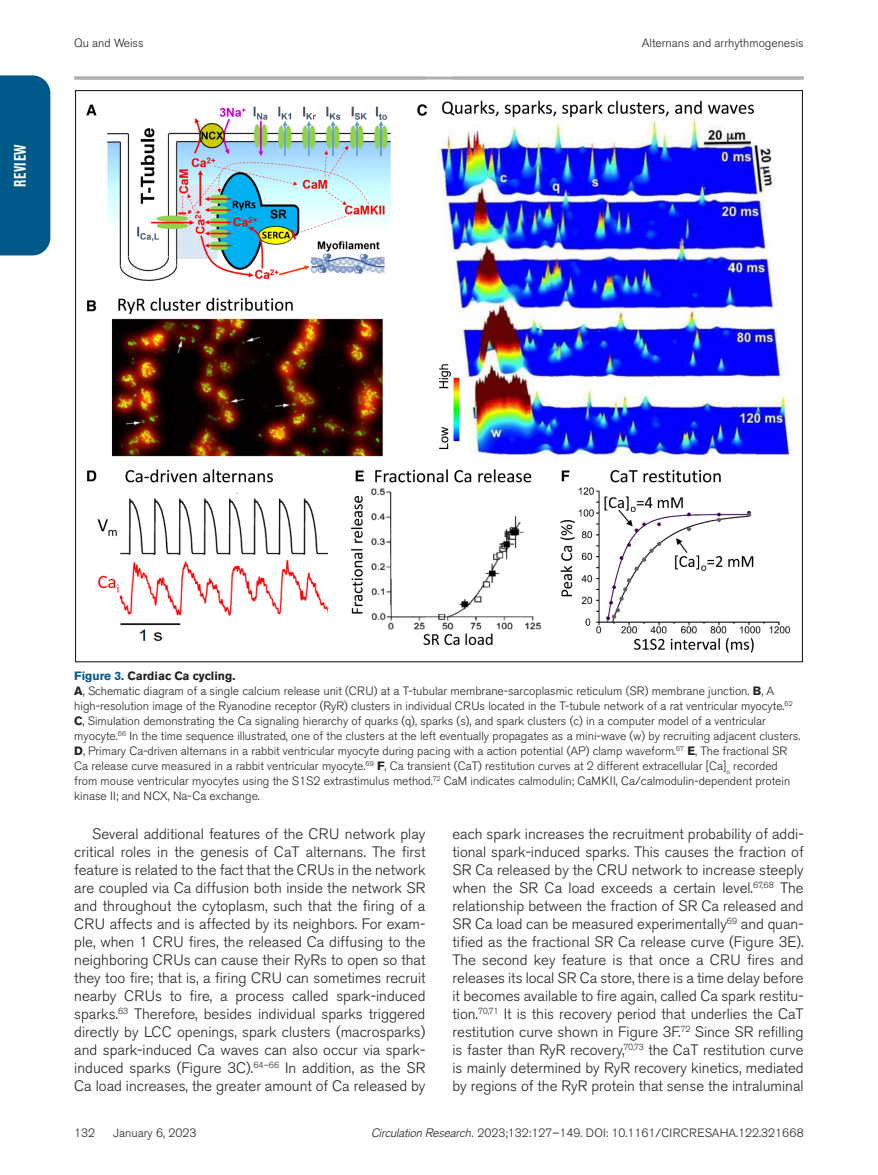
<style>
.page{position:relative;width:878px;height:1175px;background:#fff}
.page>*{position:absolute;margin:0;border:0;box-sizing:border-box;transform-origin:0 0}
.t1{font:700 condensed 16.5px "Akzidenz Grotesk BE";color:#fff;scale:.9 1}
.t2{font:300 15px/18px "Akzidenz Grotesk BE";color:#231f20;text-align:justify}
.t3{font:300 12px/15px "Akzidenz Grotesk BE";color:#231f20}
.s1{font-weight:700;color:#01598a}
.s2{font-weight:700}
.s3{font-family:"Akzidenz Grotesk";font-style:italic}
</style>
<div class="page">
<div style="left:0;top:75px;width:50px;height:180px;background:#01598a"></div>
<hr style="left:74px;top:76px;width:729px;height:4px;background:#b9babe">
<img style="left:75px;top:90px;width:728px;height:573px">
<p class="t1" style="left:11px;top:187px;width:48px;rotate:-90deg">Review</p>
<p class="t3" style="left:74px;top:36px;width:71px">Qu and Weiss</p>
<p class="t3" style="left:641px;top:36px;width:163px">Alternans and arrhythmogenesis</p>
<p class="t3" style="left:74px;top:669px;width:727px"><span class="s1">Figure 3.</span> <span class="s2">Cardiac Ca cycling.<br>A</span>, Schematic diagram of a single calcium release unit (CRU) at a T-tubular membrane-sarcoplasmic reticulum (SR) membrane junction. <span class="s2">B</span>, A high-resolution image of the Ryanodine receptor (RyR) clusters in individual CRUs located in the T-tubule network of a rat ventricular myocyte.<sup>62<br></sup><span class="s2">C</span>, Simulation demonstrating the Ca signaling hierarchy of quarks (q), sparks (s), and spark clusters (c) in a computer model of a ventricular myocyte.<sup>66</sup> In the time sequence illustrated, one of the clusters at the left eventually propagates as a mini-wave (w) by recruiting adjacent clusters.<br><span class="s2">D</span>, Primary Ca-driven alternans in a rabbit ventricular myocyte during pacing with a action potential (AP) clamp waveform.<sup>67</sup> <span class="s2">E</span>, The fractional SR Ca release curve measured in a rabbit ventricular myocyte.<sup>69</sup> <span class="s2">F</span>, Ca transient (CaT) restitution curves at 2 different extracellular [Ca]<sub>o</sub> recorded from mouse ventricular myocytes using the S1S2 extrastimulus method.<sup>72</sup> CaM indicates calmodulin; CaMKII, Ca/calmodulin-dependent protein kinase II; and NCX, Na-Ca exchange.</p>
<p class="t2" style="left:74px;top:824px;width:353px;text-indent:18px">Several additional features of the CRU network play critical roles in the genesis of CaT alternans. The first feature is related to the fact that the CRUs in the network are coupled via Ca diffusion both inside the network SR and throughout the cytoplasm, such that the firing of a CRU affects and is affected by its neighbors. For exam&shy;ple, when 1 CRU fires, the released Ca diffusing to the neighboring CRUs can cause their RyRs to open so that they too fire; that is, a firing CRU can sometimes recruit nearby CRUs to fire, a process called spark-induced sparks.<sup>63</sup> Therefore, besides individual sparks triggered directly by LCC openings, spark clusters (macrosparks) and spark-induced Ca waves can also occur via spark&shy;induced sparks (Figure 3C).<sup>64–66</sup> In addition, as the SR Ca load increases, the greater amount of Ca released by</p>
<p class="t2" style="left:452px;top:824px;width:353px">each spark increases the recruitment probability of addi&shy;tional spark-induced sparks. This causes the fraction of SR Ca released by the CRU network to increase steeply when the SR Ca load exceeds a certain level.<sup>67,68</sup> The relationship between the fraction of SR Ca released and SR Ca load can be measured experimentally<sup>69</sup> and quan&shy;tified as the fractional SR Ca release curve (Figure 3E).<br>The second key feature is that once a CRU fires and releases its local SR Ca store, there is a time delay before it becomes available to fire again, called Ca spark restitu&shy;tion.<sup>70,71</sup> It is this recovery period that underlies the CaT restitution curve shown in Figure 3F.<sup>72</sup> Since SR refilling is faster than RyR recovery,<sup>70,73</sup> the CaT restitution curve is mainly determined by RyR recovery kinetics, mediated by regions of the RyR protein that sense the intraluminal</p>
<p class="t3" style="left:74px;top:1125px;width:22px">132</p>
<p class="t3" style="left:113px;top:1125px;width:84px">January 6, 2023</p>
<p class="t3" style="left:371px;top:1125px;width:434px"><span class="s3">Circulation Research.</span> 2023;132:127–149. DOI: 10.1161/CIRCRESAHA.122.321668</p>
</div>
